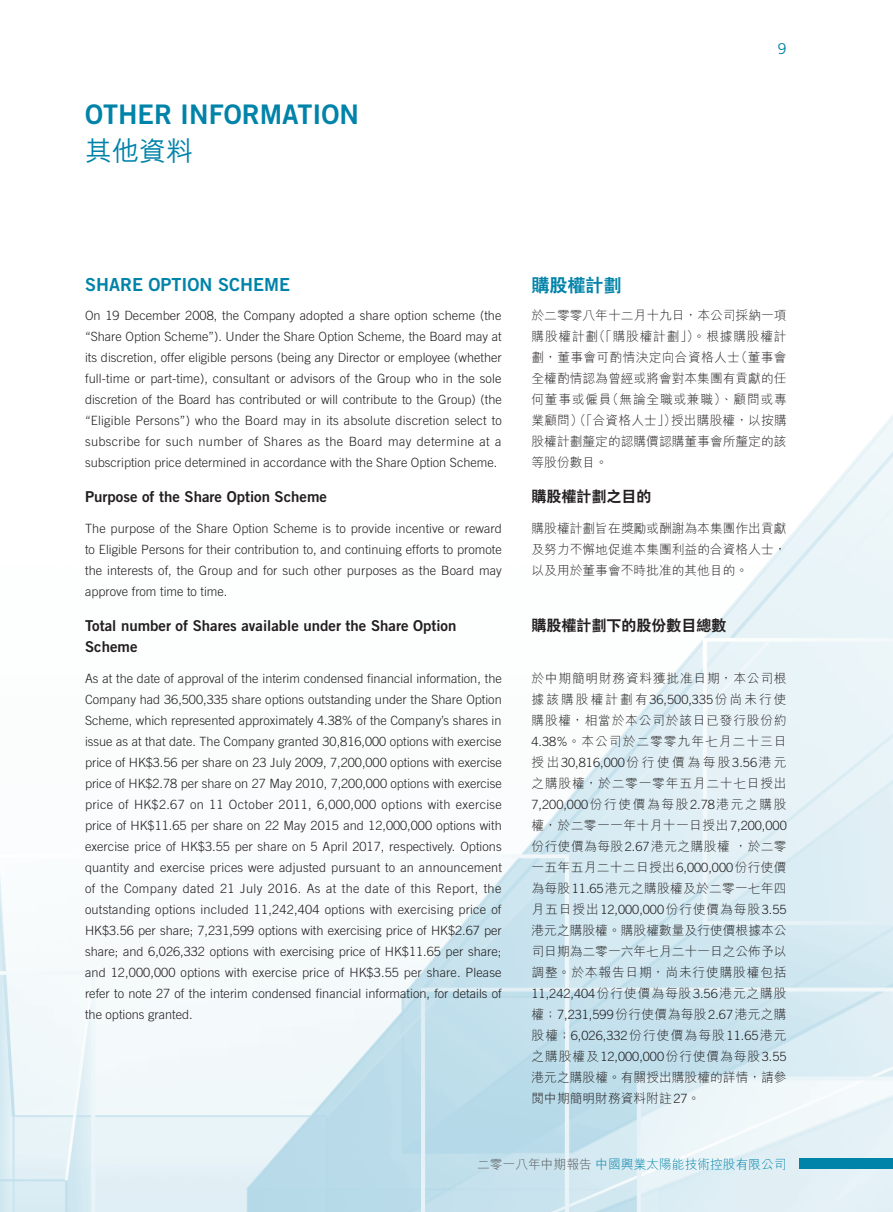
<style>
.page{position:relative;width:893px;height:1212px;background:#fff}
.page>*{position:absolute;margin:0;border:0;box-sizing:border-box;transform-origin:0 0}
.Heading_e{font:27px "Trade Gothic LT Std Bd 2";color:#0083a9}
.Heading_c{font:500 27px "M Hei HK";color:#0083a9}
.Subhead_1{font:18px "Trade Gothic LT Std Bd 2";color:#0083a9}
.副標題1{font:800 18px "C Hei 2 HK";color:#0083a9}
.Subhead_2{font:15px/21px "Trade Gothic LT Std Bd 2";color:#231f20}
.副標題2{font:800 15px "C Hei 2 HK";color:#231f20}
.t1{font:15px "Trade Gothic LT Std";color:#0083a9}
.Body_Text{font:300 12.75px/21px "Trade Gothic LT Std";color:#231f20;text-align:justify}
.內文{font:300 12.75px/21px "M Hei HK";color:#231f20;text-align:justify}
.t2{font:300 12.75px "M Hei HK";color:#0083a9}
.s1{font-family:"Trade Gothic LT Std"}
.s2{color:#57585a}
</style>
<div class="page">
<img style="left:1px;top:415px;width:892px;height:797px">
<div style="left:799px;top:1159px;width:94px;height:10px;background:#0083a9"></div>
<p class="Heading_e" style="left:85px;top:98px;width:275px">OTHER INFORMATION</p>
<p class="Heading_c" style="left:85px;top:131px;width:109px">其他資料</p>
<p class="t1" style="left:777px;top:40px;width:11px">9</p>
<p class="Subhead_1" style="left:85px;top:274px;width:206px">SHARE OPTION SCHEME</p>
<p class="Body_Text" style="left:85px;top:305px;width:418px">On 19 December 2008, the Company adopted a share option scheme (the “Share Option Scheme”). Under the Share Option Scheme, the Board may at its discretion, offer eligible persons (being any Director or employee (whether full-time or part-time), consultant or advisors of the Group who in the sole discretion of the Board has contributed or will contribute to the Group) (the “Eligible Persons”) who the Board may in its absolute discretion select to subscribe for such number of Shares as the Board may determine at a subscription price determined in accordance with the Share Option Scheme.</p>
<p class="Subhead_2" style="left:85px;top:486px;width:244px">Purpose of the Share Option Scheme</p>
<p class="Body_Text" style="left:85px;top:518px;width:418px">The purpose of the Share Option Scheme is to provide incentive or reward to Eligible Persons for their contribution to, and continuing efforts to promote the interests of, the Group and for such other purposes as the Board may approve from time to time.</p>
<p class="Subhead_2" style="left:85px;top:615px;width:373px">Total number of Shares available under the Share Option<br>Scheme</p>
<p class="Body_Text" style="left:85px;top:668px;width:418px">As at the date of approval of the interim condensed financial information, the Company had 36,500,335 share options outstanding under the Share Option Scheme, which represented approximately 4.38% of the Company’s shares in issue as at that date. The Company granted 30,816,000 options with exercise price of HK$3.56 per share on 23 July 2009, 7,200,000 options with exercise price of HK$2.78 per share on 27 May 2010, 7,200,000 options with exercise price of HK$2.67 on 11 October 2011, 6,000,000 options with exercise price of HK$11.65 per share on 22 May 2015 and 12,000,000 options with exercise price of HK$3.55 per share on 5 April 2017, respectively. Options quantity and exercise prices were adjusted pursuant to an announcement of the Company dated 21 July 2016. As at the date of this Report, the outstanding options included 11,242,404 options with exercising price of HK$3.56 per share; 7,231,599 options with exercising price of HK$2.67 per share; and 6,026,332 options with exercising price of HK$11.65 per share; and 12,000,000 options with exercise price of HK$3.55 per share. Please refer to note 27 of the interim condensed financial information, for details of the options granted.</p>
<p class="副標題1" style="left:531px;top:276px;width:91px">購股權計劃</p>
<p class="內文" style="left:531px;top:305px;width:257px">於二零零八年十二月十九日，本公司採納一項購股權計劃（「購股權計劃」）。根據購股權計劃，董事會可酌情決定向合資格人士（董事會全權酌情認為曾經或將會對本集團有貢獻的任何董事或僱員（無論全職或兼職）、顧問或專業顧問）（「合資格人士」）授出購股權，以按購股權計劃釐定的認購價認購董事會所釐定的該等股份數目。</p>
<p class="副標題2" style="left:531px;top:489px;width:121px">購股權計劃之目的</p>
<p class="內文" style="left:531px;top:518px;width:257px">購股權計劃旨在獎勵或酬謝為本集團作出貢獻及努力不懈地促進本集團利益的合資格人士，以及用於董事會不時批准的其他目的。</p>
<p class="副標題2" style="left:531px;top:618px;width:196px">購股權計劃下的股份數目總數</p>
<p class="內文" style="left:531px;top:668px;width:257px">於中期簡明財務資料獲批准日期，本公司根據該購股權計劃有<span class="s1">36,500,335</span>份尚未行使購股權，相當於本公司於該日已發行股份約<span class="s1">4.38%</span>。本公司於二零零九年七月二十三日授出<span class="s1">30,816,000</span>份行使價為每股<span class="s1">3.56</span>港元之購股權，於二零一零年五月二十七日授出<span class="s1">7,200,000</span>份行使價為每股<span class="s1">2.78</span>港元之購股權，於二零一一年十月十一日授出<span class="s1">7,200,000</span>份行使價為每股<span class="s1">2.67</span>港元之購股權，於二零一五年五月二十二日授出<span class="s1">6,000,000</span>份行使價為每股<span class="s1">11.65</span>港元之購股權及於二零一七年四月五日授出<span class="s1">12,000,000</span>份行使價為每股<span class="s1">3.55</span>港元之購股權。購股權數量及行使價根據本公司日期為二零一六年七月二十一日之公佈予以調整。於本報告日期，尚未行使購股權包括<span class="s1">11,242,404</span>份行使價為每股<span class="s1">3.56</span>港元之購股權；<span class="s1">7,231,599</span>份行使價為每股<span class="s1">2.67</span>港元之購股權；<span class="s1">6,026,332</span>份行使價為每股<span class="s1">11.65</span>港元之購股權及<span class="s1">12,000,000</span>份行使價為每股<span class="s1">3.55</span>港元之購股權。有關授出購股權的詳情，請參閱中期簡明財務資料附註<span class="s1">27</span>。</p>
<p class="t2" style="left:477px;top:1157px;width:311px"><span class="s2">二零一八年中期報告</span> 中國興業太陽能技術控股有限公司</p>
</div>
